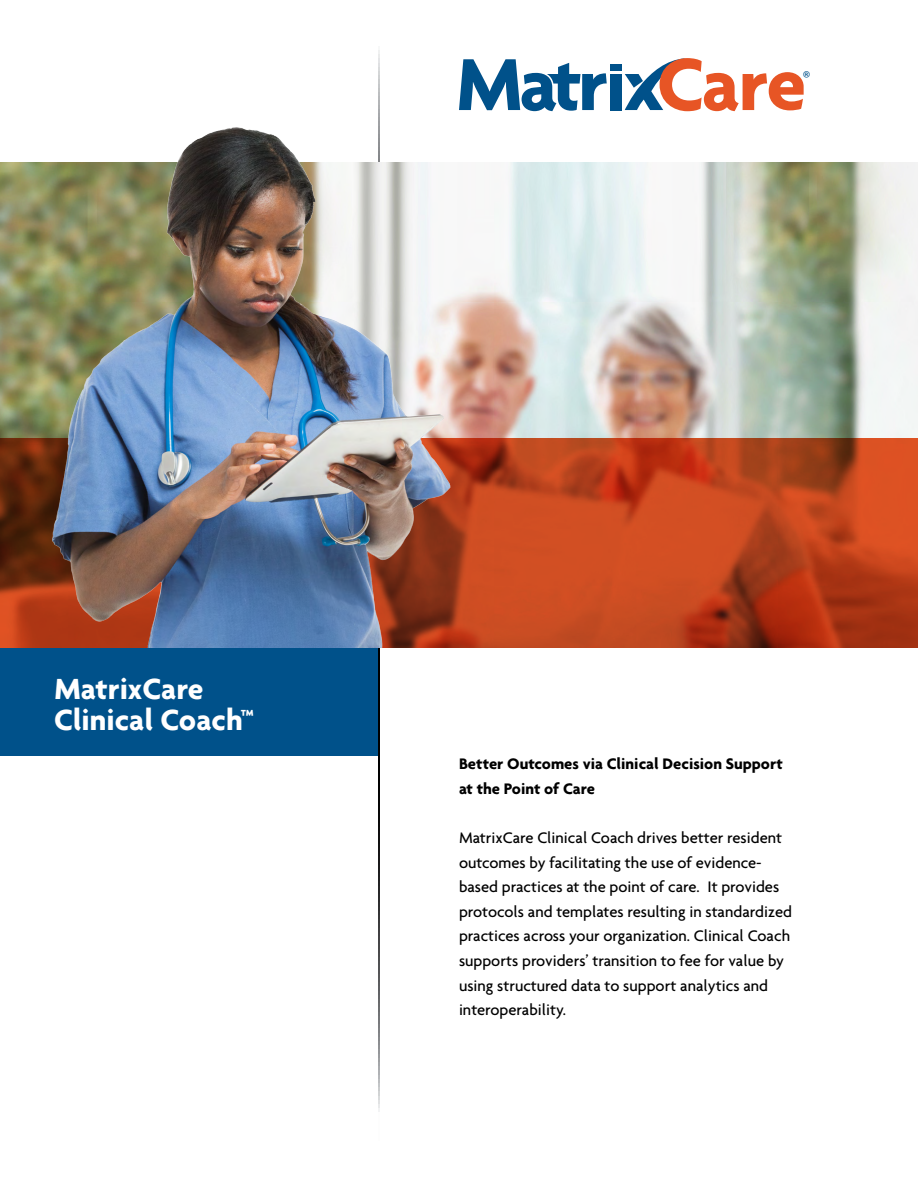
<style>
.page{position:relative;width:918px;height:1188px;background:#fff}
.page>*{position:absolute;margin:0;border:0;box-sizing:border-box;transform-origin:0 0}
.t1{font:700 31.5px/31.8px "Agenda";color:#fff}
.t2{font:500 16.5px/24.6px "Agenda";color:#000}
.t3{font:700 16.5px/24.6px "Agenda";color:#000}
.t4{font:700 8.55px "Rockwell";color:#00518a}
</style>
<div class="page">
<svg style="left:378px;top:50px;width:1px;height:1062px"></svg>
<img style="left:0;top:162px;width:918px;height:276px">
<div style="left:610px;top:74px;width:12px;height:36px;background:#00518a"></div>
<div style="left:610px;top:64px;width:12px;height:7px;background:#00518a"></div>
<svg style="left:459px;top:59px;width:148px;height:52px"></svg>
<svg style="left:625px;top:58px;width:179px;height:53px"></svg>
<svg style="left:0;top:438px;width:918px;height:210px"></svg>
<div style="left:0;top:648px;width:378px;height:108px;background:#00518a"></div>
<img style="left:34px;top:118px;width:425px;height:530px">
<p class="t4" style="left:804px;top:69px;width:8px">®</p>
<h1 class="t1" style="left:54px;top:672px;width:202px">MatrixCare<br>Clinical Coach™</h1>
<p class="t3" style="left:459px;top:751px;width:325px">Better Outcomes via Clinical Decision Support at the Point of Care</p>
<p class="t2" style="left:459px;top:825px;width:334px">MatrixCare Clinical Coach drives better resident outcomes by facilitating the use of evidence&shy;based practices at the point of care. It provides protocols and templates resulting in standardized practices across your organization. Clinical Coach supports providers’ transition to fee for value by using structured data to support analytics and interoperability.</p>
</div>
